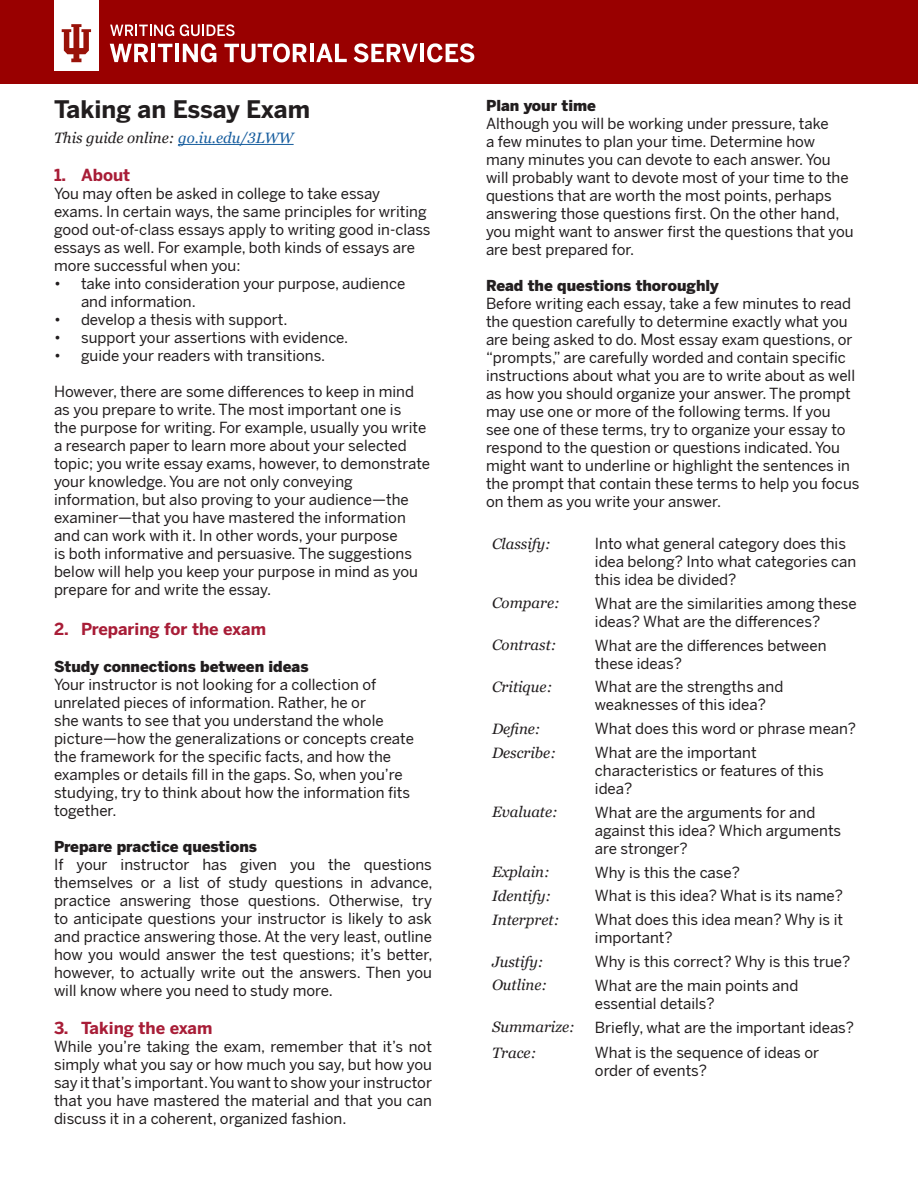
<style>
.page{position:relative;width:918px;height:1188px;background:#fff}
.page>*{position:absolute;margin:0;border:0;box-sizing:border-box;transform-origin:0 0}
.t1{font:700 24px "Benton Sans";letter-spacing:-.01em;color:#211d1e}
.t2{font:700 16.5px "Benton Sans";color:#a81d37}
.t3{font:15px/18px "Benton Sans";color:#211d1e}
.t4{font:italic 15px "Georgia Pro";color:#211d1e}
.t5{font:900 15px "Benton Sans";color:#211d1e}
.t6{font:900 15px "Benton Sans";color:#231f20}
.s1{color:#175d9e}
</style>
<div class="page">
<div style="left:0;top:0;width:918px;height:83px;background:#900"></div>
<hr style="left:178px;top:144px;width:116px;height:1px;background:#175d9e">
<div style="left:54px;top:0;width:45px;height:70px;background:#fff"></div>
<svg style="left:62px;top:24px;width:29px;height:38px"></svg>
<svg style="left:110px;top:24px;width:64px;height:12px"></svg>
<svg style="left:180px;top:24px;width:55px;height:12px"></svg>
<svg style="left:110px;top:44px;width:38px;height:18px"></svg>
<hr style="left:151px;top:44px;width:4px;height:18px;background:#fff">
<svg style="left:158px;top:44px;width:14px;height:18px"></svg>
<hr style="left:175px;top:44px;width:4px;height:18px;background:#fff">
<svg style="left:183px;top:43px;width:33px;height:19px"></svg>
<svg style="left:224px;top:43px;width:83px;height:19px"></svg>
<hr style="left:310px;top:44px;width:4px;height:18px;background:#fff">
<svg style="left:316px;top:44px;width:31px;height:18px"></svg>
<svg style="left:354px;top:43px;width:64px;height:19px"></svg>
<hr style="left:420px;top:44px;width:4px;height:18px;background:#fff">
<svg style="left:427px;top:43px;width:47px;height:19px"></svg>
<p class="t1" style="left:54px;top:94px;width:258px">Taking an Essay Exam</p>
<p class="t4" style="left:54px;top:129px;width:241px">This guide online: <span class="s1">go.iu.edu/3LWW</span></p>
<p class="t2" style="left:54px;top:165px;width:78px">1. About</p>
<p class="t3" style="left:54px;top:185px;width:378px">You may often be asked in college to take essay exams. In certain ways, the same principles for writing good out-of-class essays apply to writing good in-class essays as well. For example, both kinds of essays are more successful when you:</p>
<p class="t3" style="left:81px;top:275px;width:326px;text-indent:-27px">• take into consideration your purpose, audience and information.</p>
<p class="t3" style="left:54px;top:311px;width:235px">• develop a thesis with support.</p>
<p class="t3" style="left:54px;top:329px;width:296px">• support your assertions with evidence.</p>
<p class="t3" style="left:54px;top:347px;width:273px">• guide your readers with transitions.</p>
<p class="t3" style="left:54px;top:383px;width:378px">However, there are some differences to keep in mind as you prepare to write. The most important one is<br>the purpose for writing. For example, usually you write a research paper to learn more about your selected topic; you write essay exams, however, to demonstrate your knowledge. You are not only conveying information, but also proving to your audience—the examiner—that you have mastered the information and can work with it. In other words, your purpose<br>is both informative and persuasive. The suggestions below will help you keep your purpose in mind as you prepare for and write the essay.</p>
<p class="t2" style="left:54px;top:618px;width:214px">2. Preparing for the exam</p>
<p class="t5" style="left:54px;top:657px;width:256px">Study connections between ideas</p>
<p class="t3" style="left:54px;top:676px;width:362px">Your instructor is not looking for a collection of unrelated pieces of information. Rather, he or<br>she wants to see that you understand the whole picture—how the generalizations or concepts create the framework for the specific facts, and how the examples or details fill in the gaps. So, when you’re studying, try to think about how the information fits together.</p>
<p class="t5" style="left:54px;top:837px;width:205px">Prepare practice questions</p>
<p class="t3" style="left:54px;top:856px;width:380px;text-align:justify">If your instructor has given you the questions themselves or a list of study questions in advance, practice answering those questions. Otherwise, try to anticipate questions your instructor is likely to ask and practice answering those. At the very least, outline how you would answer the test questions; it’s better, however, to actually write out the answers. Then you will know where you need to study more.</p>
<p class="t2" style="left:54px;top:1018px;width:160px">3. Taking the exam</p>
<p class="t3" style="left:54px;top:1038px;width:380px;text-align:justify">While you’re taking the exam, remember that it’s not simply what you say or how much you say, but how you say it that’s important. You want to show your instructor that you have mastered the material and that you can discuss it in a coherent, organized fashion.</p>
<p class="t5" style="left:486px;top:96px;width:112px">Plan your time</p>
<p class="t3" style="left:486px;top:115px;width:369px">Although you will be working under pressure, take<br>a few minutes to plan your time. Determine how many minutes you can devote to each answer. You will probably want to devote most of your time to the questions that are worth the most points, perhaps answering those questions first. On the other hand, you might want to answer first the questions that you are best prepared for.</p>
<p class="t6" style="left:486px;top:276px;width:234px">Read the questions thoroughly</p>
<p class="t3" style="left:486px;top:295px;width:368px">Before writing each essay, take a few minutes to read the question carefully to determine exactly what you are being asked to do. Most essay exam questions, or</p>
<p class="t3" style="left:486px;top:349px;width:375px">“prompts,” are carefully worded and contain specific instructions about what you are to write about as well as how you should organize your answer. The prompt may use one or more of the following terms. If you<br>see one of these terms, try to organize your essay to respond to the question or questions indicated. You might want to underline or highlight the sentences in the prompt that contain these terms to help you focus on them as you write your answer.</p>
<p class="t4" style="left:492px;top:535px;width:60px">Classify:</p>
<p class="t3" style="left:595px;top:535px;width:263px">Into what general category does this idea belong? Into what categories can this idea be divided?</p>
<p class="t4" style="left:492px;top:595px;width:69px">Compare:</p>
<p class="t3" style="left:595px;top:594px;width:263px">What are the similarities among these ideas? What are the differences?</p>
<p class="t4" style="left:492px;top:636px;width:66px">Contrast:</p>
<p class="t3" style="left:595px;top:636px;width:233px">What are the differences between these ideas?</p>
<p class="t4" style="left:492px;top:678px;width:62px">Critique:</p>
<p class="t3" style="left:595px;top:678px;width:190px">What are the strengths and weaknesses of this idea?</p>
<p class="t4" style="left:492px;top:720px;width:50px">Define:</p>
<p class="t3" style="left:595px;top:720px;width:263px">What does this word or phrase mean?</p>
<p class="t4" style="left:492px;top:744px;width:66px">Describe:</p>
<p class="t3" style="left:595px;top:744px;width:230px">What are the important characteristics or features of this idea?</p>
<p class="t4" style="left:492px;top:804px;width:67px">Evaluate:</p>
<p class="t3" style="left:595px;top:803px;width:248px">What are the arguments for and against this idea? Which arguments are stronger?</p>
<p class="t4" style="left:492px;top:863px;width:59px">Explain:</p>
<p class="t3" style="left:595px;top:863px;width:147px">Why is this the case?</p>
<p class="t4" style="left:492px;top:887px;width:61px">Identify:</p>
<p class="t3" style="left:595px;top:887px;width:250px">What is this idea? What is its name?</p>
<p class="t4" style="left:492px;top:911px;width:69px">Interpret:</p>
<p class="t3" style="left:595px;top:911px;width:250px">What does this idea mean? Why is it important?</p>
<p class="t4" style="left:492px;top:953px;width:53px">Justify:</p>
<p class="t3" style="left:595px;top:953px;width:257px">Why is this correct? Why is this true?</p>
<p class="t4" style="left:492px;top:977px;width:57px">Outline:</p>
<p class="t3" style="left:595px;top:976px;width:205px">What are the main points and essential details?</p>
<p class="t4" style="left:492px;top:1018px;width:84px">Summarize:</p>
<p class="t3" style="left:595px;top:1018px;width:261px">Briefly, what are the important ideas?</p>
<p class="t4" style="left:492px;top:1044px;width:46px">Trace:</p>
<p class="t3" style="left:595px;top:1044px;width:226px">What is the sequence of ideas or order of events?</p>
</div>
